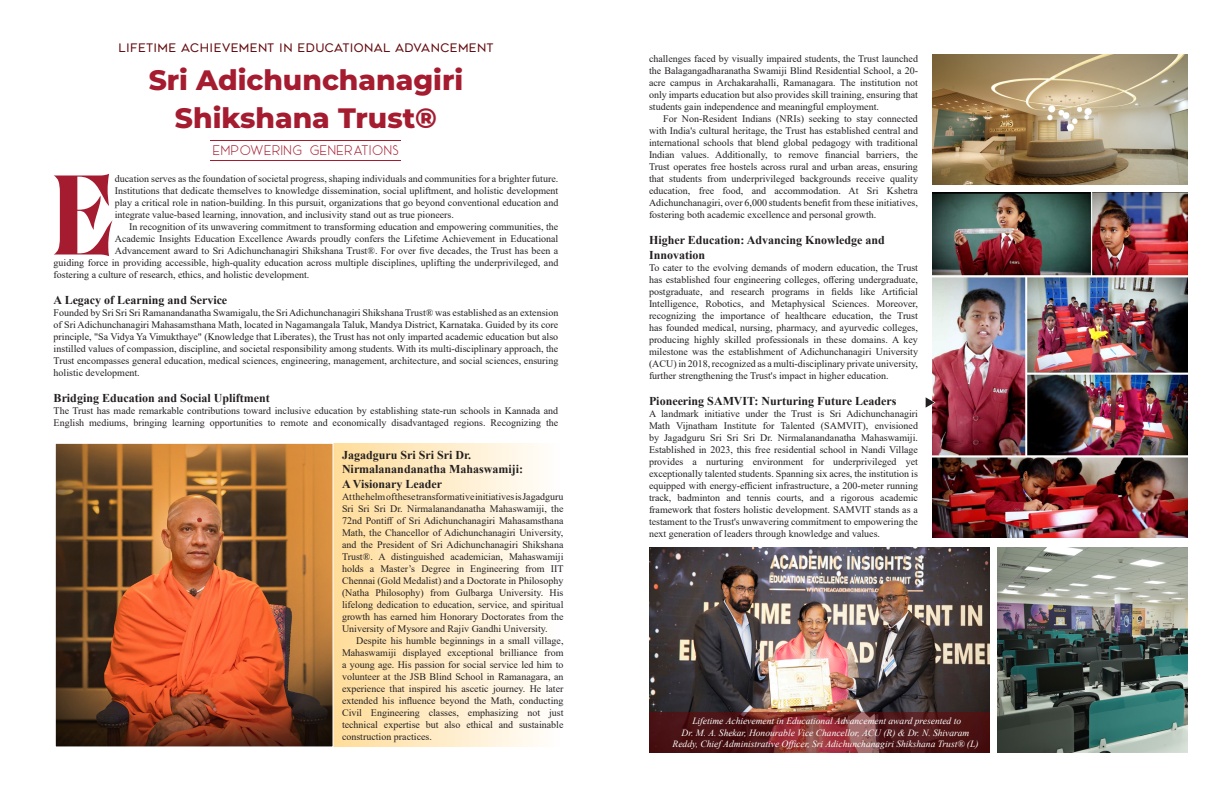
<style>
.page{position:relative;width:1224px;height:792px;background:#fff}
.page>*{position:absolute;margin:0;border:0;box-sizing:border-box;transform-origin:0 0}
.t1{font:700 112.9px "Aventi";color:#a51c30}
.t2{font:800 28.1px "Montserrat";color:#a51c30}
.t3{font:14.4px "Ace Sans Demo";letter-spacing:.04em;color:#a51c30}
.t4{font:700 12px/14.4px "Times New Roman";color:#231f20}
.t5{font:300 11.7px "Agenor";letter-spacing:.04em;color:#640b0e}
.t6{font:10px/12px "Times New Roman";color:#231f20;text-align:justify}
.t7{font:italic 9.5px "Times New Roman";color:#fff}
</style>
<div class="page">
<img style="left:649px;top:548px;width:341px;height:164px">
<img style="left:932px;top:55px;width:256px;height:130px">
<img style="left:997px;top:548px;width:191px;height:205px">
<hr style="left:211px;top:140px;width:190px;height:1px;background:#a51c30">
<hr style="left:211px;top:160px;width:190px;height:1px;background:#a51c30">
<svg style="left:649px;top:712px;width:341px;height:41px;background:#612022"></svg>
<div style="left:306px;top:443px;width:288px;height:304px;background:linear-gradient(to right,#ffd98f,#fff)"></div>
<img style="left:57px;top:445px;width:275px;height:300px">
<div style="left:55px;top:443px;width:279px;height:304px;border:1px solid #fff"></div>
<img style="left:932px;top:192px;width:256px;height:345px">
<svg style="left:925px;top:396px;width:11px;height:13px"></svg>
<p class="t5" style="left:119px;top:41px;width:376px">LIFETIME ACHIEVEMENT IN EDUCATIONAL ADVANCEMENT</p>
<p class="t2" style="left:149px;top:60px;width:316px">Sri Adichunchanagiri</p>
<p class="t2" style="left:175px;top:97px;width:264px">Shikshana Trust®</p>
<p class="t3" style="left:213px;top:145px;width:188px">EMPOWERING GENERATIONS</p>
<p class="t1" style="left:51px;top:150px;width:65px">E</p>
<p class="t6" style="left:115px;top:172px;width:445px">ducation serves as the foundation of societal progress, shaping individuals and communities for a brighter future.<br>Institutions that dedicate themselves to knowledge dissemination, social upliftment, and holistic development play a critical role in nation-building. In this pursuit, organizations that go beyond conventional education and integrate value-based learning, innovation, and inclusivity stand out as true pioneers.</p>
<p class="t6" style="left:129px;top:220px;width:431px">In recognition of its unwavering commitment to transforming education and empowering communities, the</p>
<p class="t6" style="left:115px;top:232px;width:445px">Academic Insights Education Excellence Awards proudly confers the Lifetime Achievement in Educational</p>
<p class="t6" style="left:115px;top:244px;width:445px">Advancement award to Sri Adichunchanagiri Shikshana Trust®. For over five decades, the Trust has been a</p>
<p class="t6" style="left:54px;top:256px;width:506px">guiding force in providing accessible, high-quality education across multiple disciplines, uplifting the underprivileged, and</p>
<p class="t6" style="left:54px;top:268px;width:257px">fostering a culture of research, ethics, and holistic development.</p>
<p class="t4" style="left:54px;top:292px;width:175px">A Legacy of Learning and Service</p>
<p class="t6" style="left:54px;top:306px;width:506px">Founded by Sri Sri Sri Ramanandanatha Swamigalu, the Sri Adichunchanagiri Shikshana Trust® was established as an extension of Sri Adichunchanagiri Mahasamsthana Math, located in Nagamangala Taluk, Mandya District, Karnataka. Guided by its core principle, "Sa Vidya Ya Vimukthaye" (Knowledge that Liberates), the Trust has not only imparted academic education but also instilled values of compassion, discipline, and societal responsibility among students. With its multi-disciplinary approach, the Trust encompasses general education, medical sciences, engineering, management, architecture, and social sciences, ensuring holistic development.</p>
<p class="t4" style="left:54px;top:391px;width:218px">Bridging Education and Social Upliftment</p>
<p class="t6" style="left:54px;top:405px;width:506px">The Trust has made remarkable contributions toward inclusive education by establishing state-run schools in Kannada and<br>English mediums, bringing learning opportunities to remote and economically disadvantaged regions. Recognizing the</p>
<p class="t4" style="left:342px;top:447px;width:183px">Jagadguru Sri Sri Sri Dr.<br>Nirmalanandanatha Mahaswamiji:</p>
<p class="t4" style="left:342px;top:476px;width:102px">A Visionary Leader</p>
<p class="t6" style="left:342px;top:490px;width:223px">At the helm of these transformative initiatives is Jagadguru Sri Sri Sri Dr. Nirmalanandanatha Mahaswamiji, the 72nd Pontiff of Sri Adichunchanagiri Mahasamsthana Math, the Chancellor of Adichunchanagiri University, and the President of Sri Adichunchanagiri Shikshana Trust®. A distinguished academician, Mahaswamiji holds a Master’s Degree in Engineering from IIT Chennai (Gold Medalist) and a Doctorate in Philosophy (Natha Philosophy) from Gulbarga University. His lifelong dedication to education, service, and spiritual growth has earned him Honorary Doctorates from the University of Mysore and Rajiv Gandhi University.</p>
<p class="t6" style="left:342px;top:634px;width:223px;text-indent:14px">Despite his humble beginnings in a small village, Mahaswamiji displayed exceptional brilliance from a young age. His passion for social service led him to volunteer at the JSB Blind School in Ramanagara, an experience that inspired his ascetic journey. He later extended his influence beyond the Math, conducting Civil Engineering classes, emphasizing not just technical expertise but also ethical and sustainable construction practices.</p>
<p class="t6" style="left:649px;top:52px;width:271px">challenges faced by visually impaired students, the Trust launched the Balagangadharanatha Swamiji Blind Residential School, a 20- acre campus in Archakarahalli, Ramanagara. The institution not only imparts education but also provides skill training, ensuring that students gain independence and meaningful employment.</p>
<p class="t6" style="left:649px;top:112px;width:271px;text-indent:14px">For Non-Resident Indians (NRIs) seeking to stay connected with India's cultural heritage, the Trust has established central and international schools that blend global pedagogy with traditional Indian values. Additionally, to remove financial barriers, the Trust operates free hostels across rural and urban areas, ensuring that students from underprivileged backgrounds receive quality education, free food, and accommodation. At Sri Kshetra Adichunchanagiri, over 6,000 students benefit from these initiatives, fostering both academic excellence and personal growth.</p>
<p class="t4" style="left:649px;top:233px;width:237px">Higher Education: Advancing Knowledge and<br>Innovation</p>
<p class="t6" style="left:649px;top:261px;width:271px">To cater to the evolving demands of modern education, the Trust has established four engineering colleges, offering undergraduate, postgraduate, and research programs in fields like Artificial Intelligence, Robotics, and Metaphysical Sciences. Moreover, recognizing the importance of healthcare education, the Trust has founded medical, nursing, pharmacy, and ayurvedic colleges, producing highly skilled professionals in these domains. A key milestone was the establishment of Adichunchanagiri University (ACU) in 2018, recognized as a multi-disciplinary private university, further strengthening the Trust's impact in higher education.</p>
<p class="t4" style="left:649px;top:393px;width:249px">Pioneering SAMVIT: Nurturing Future Leaders</p>
<p class="t6" style="left:649px;top:407px;width:271px">A landmark initiative under the Trust is Sri Adichunchanagiri Math Vijnatham Institute for Talented (SAMVIT), envisioned by Jagadguru Sri Sri Sri Dr. Nirmalanandanatha Mahaswamiji.<br>Established in 2023, this free residential school in Nandi Village provides a nurturing environment for underprivileged yet exceptionally talented students. Spanning six acres, the institution is equipped with energy-efficient infrastructure, a 200-meter running track, badminton and tennis courts, and a rigorous academic framework that fosters holistic development. SAMVIT stands as a testament to the Trust's unwavering commitment to empowering the next generation of leaders through knowledge and values.</p>
<p class="t7" style="left:692px;top:714px;width:270px">Lifetime Achievement in Educational Advancement award presented to</p>
<p class="t7" style="left:682px;top:726px;width:289px">Dr. M. A. Shekar, Honourable Vice Chancellor, ACU (R) &amp; Dr. N. Shivaram</p>
<p class="t7" style="left:673px;top:737px;width:308px">Reddy, Chief Administrative Officer, Sri Adichunchanagiri Shikshana Trust® (L)</p>
</div>
